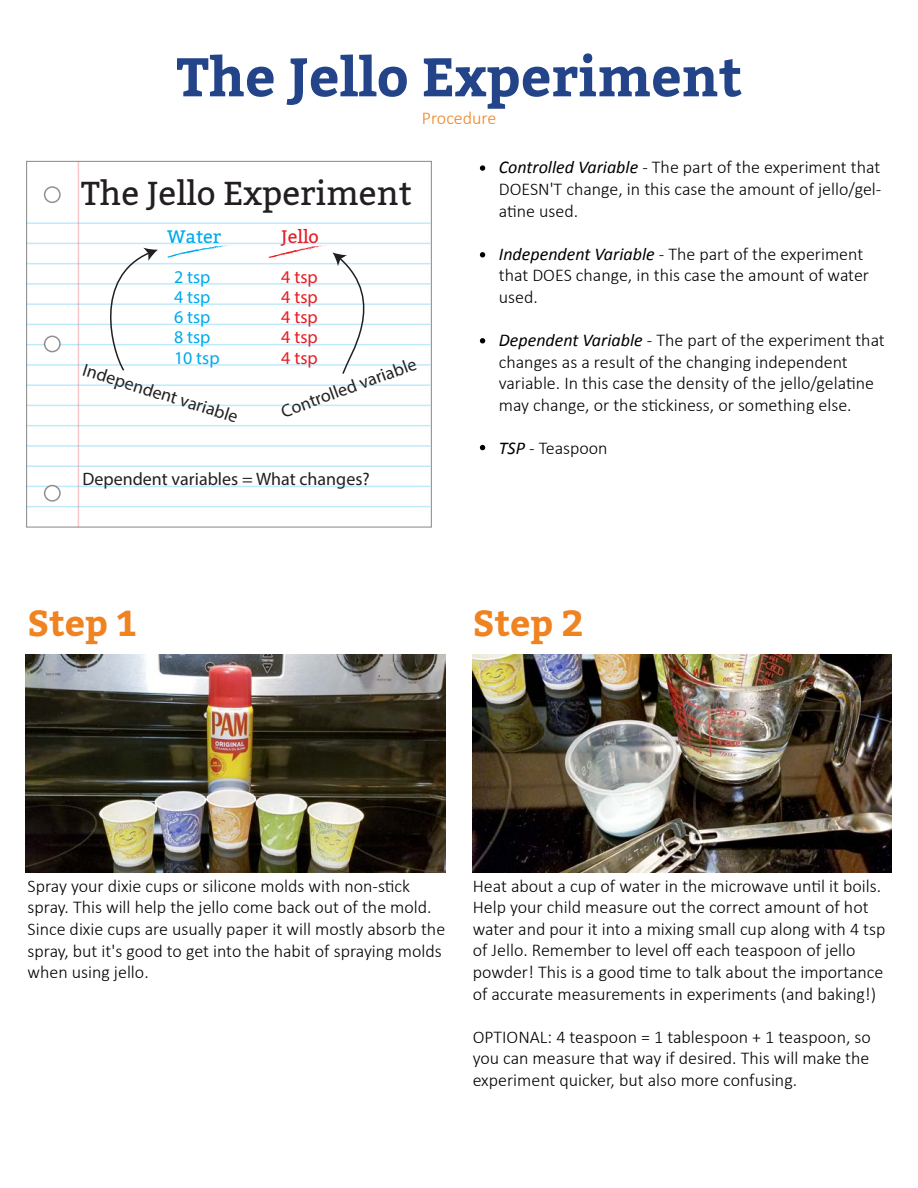
<style>
.page{position:relative;width:918px;height:1188px;background:#fff}
.page>*{position:absolute;margin:0;border:0;box-sizing:border-box;transform-origin:0 0}
.t1{font:700 54px "Kadwa";color:#234488}
.t2{font:700 36px "Kadwa";color:#f08321}
.t3{font:33px "Kadwa";color:#231f20}
.t4{font:300 18px/21.6px "Calibri";color:#000}
.t5{font:18px "Myriad Pro";color:#231f20}
.t6{font:18px/20.2px "Myriad Pro";color:#00aaeb}
.t7{font:18px/20.2px "Myriad Pro";color:#e91c24;text-align:justify}
.t8{font:300 18px "Calibri";color:#f08321}
.t9{font:18px "Kadwa";color:#00aaeb}
.t10{font:18px "Kadwa";color:#e91c24}
.s1{font-weight:400;font-style:italic}
</style>
<div class="page">
<hr style="left:78px;top:162px;width:1px;height:365px;background:#e91c24">
<hr style="left:26px;top:222px;width:404px;height:2px;background:#00aaeb">
<hr style="left:26px;top:243px;width:404px;height:1px;background:#00aaeb">
<hr style="left:26px;top:263px;width:404px;height:1px;background:#00aaeb">
<hr style="left:26px;top:283px;width:404px;height:2px;background:#00aaeb">
<hr style="left:26px;top:303px;width:404px;height:2px;background:#00aaeb">
<hr style="left:26px;top:324px;width:404px;height:1px;background:#00aaeb">
<hr style="left:26px;top:344px;width:404px;height:1px;background:#00aaeb">
<hr style="left:26px;top:364px;width:404px;height:2px;background:#00aaeb">
<hr style="left:26px;top:384px;width:404px;height:2px;background:#00aaeb">
<hr style="left:26px;top:405px;width:404px;height:1px;background:#00aaeb">
<hr style="left:26px;top:425px;width:404px;height:1px;background:#00aaeb">
<hr style="left:26px;top:445px;width:404px;height:2px;background:#00aaeb">
<hr style="left:26px;top:465px;width:404px;height:2px;background:#00aaeb">
<hr style="left:26px;top:486px;width:404px;height:1px;background:#00aaeb">
<hr style="left:26px;top:506px;width:404px;height:1px;background:#00aaeb">
<div style="left:45px;top:336px;width:15px;height:16px;background:#fff;border-radius:50%"></div>
<div style="left:44px;top:186px;width:17px;height:17px;border:2px solid #231f20;border-radius:50%"></div>
<div style="left:44px;top:336px;width:17px;height:16px;border:2px solid #231f20;border-radius:50%"></div>
<div style="left:44px;top:485px;width:17px;height:17px;border:2px solid #231f20;border-radius:50%"></div>
<svg style="left:167px;top:245px;width:64px;height:13px"></svg>
<svg style="left:93px;top:248px;width:65px;height:123px"></svg>
<svg style="left:268px;top:245px;width:120px;height:129px"></svg>
<svg style="left:480px;top:165px;width:5px;height:6px"></svg>
<svg style="left:480px;top:252px;width:5px;height:5px"></svg>
<svg style="left:480px;top:338px;width:5px;height:5px"></svg>
<svg style="left:480px;top:445px;width:5px;height:5px"></svg>
<img style="left:26px;top:654px;width:420px;height:219px">
<img style="left:472px;top:654px;width:420px;height:219px">
<h1 class="t1" style="left:176px;top:46px;width:567px">The Jello Experiment</h1>
<p class="t8" style="left:422px;top:107px;width:76px">Procedure</p>
<h3 class="t3" style="left:81px;top:174px;width:332px">The Jello Experiment</h3>
<p class="t9" style="left:167px;top:226px;width:55px">Water</p>
<p class="t10" style="left:281px;top:226px;width:39px">Jello</p>
<p class="t6" style="left:174px;top:266px;width:47px">2 tsp<br>4 tsp<br>6 tsp<br>8 tsp<br>10 tsp</p>
<p class="t7" style="left:281px;top:266px;width:38px">4 tsp 4 tsp 4 tsp 4 tsp 4 tsp</p>
<p class="t5" style="left:87px;top:359px;width:163px;rotate:17deg">Independent variable</p>
<p class="t5" style="left:278px;top:401px;width:144px;rotate:-20deg">Controlled variable</p>
<p class="t5" style="left:82px;top:468px;width:289px">Dependent variables = What changes?</p>
<p class="t4" style="left:499px;top:156px;width:384px;text-align:justify"><span class="s1">Controlled Variable</span> - The part of the experiment that DOESN'T change, in this case the amount of jello/gel&shy;atine used.</p>
<p class="t4" style="left:499px;top:242px;width:372px"><span class="s1">Independent Variable</span> - The part of the experiment that DOES change, in this case the amount of water used.</p>
<p class="t4" style="left:499px;top:329px;width:388px"><span class="s1">Dependent Variable</span> - The part of the experiment that changes as a result of the changing independent variable. In this case the density of the jello/gelatine may change, or the stickiness, or something else.</p>
<p class="t4" style="left:499px;top:437px;width:110px"><span class="s1">TSP</span> - Teaspoon</p>
<h2 class="t2" style="left:27px;top:603px;width:110px">Step 1</h2>
<h2 class="t2" style="left:473px;top:603px;width:113px">Step 2</h2>
<p class="t4" style="left:28px;top:874px;width:419px">Spray your dixie cups or silicone molds with non-stick spray. This will help the jello come back out of the mold.<br>Since dixie cups are usually paper it will mostly absorb the spray, but it's good to get into the habit of spraying molds when using jello.</p>
<p class="t4" style="left:473px;top:874px;width:414px">Heat about a cup of water in the microwave until it boils.<br>Help your child measure out the correct amount of hot water and pour it into a mixing small cup along with 4 tsp of Jello. Remember to level off each teaspoon of jello powder! This is a good time to talk about the importance of accurate measurements in experiments (and baking!)</p>
<p class="t4" style="left:473px;top:1025px;width:400px;text-align:justify">OPTIONAL: 4 teaspoon = 1 tablespoon + 1 teaspoon, so you can measure that way if desired. This will make the experiment quicker, but also more confusing.</p>
</div>
